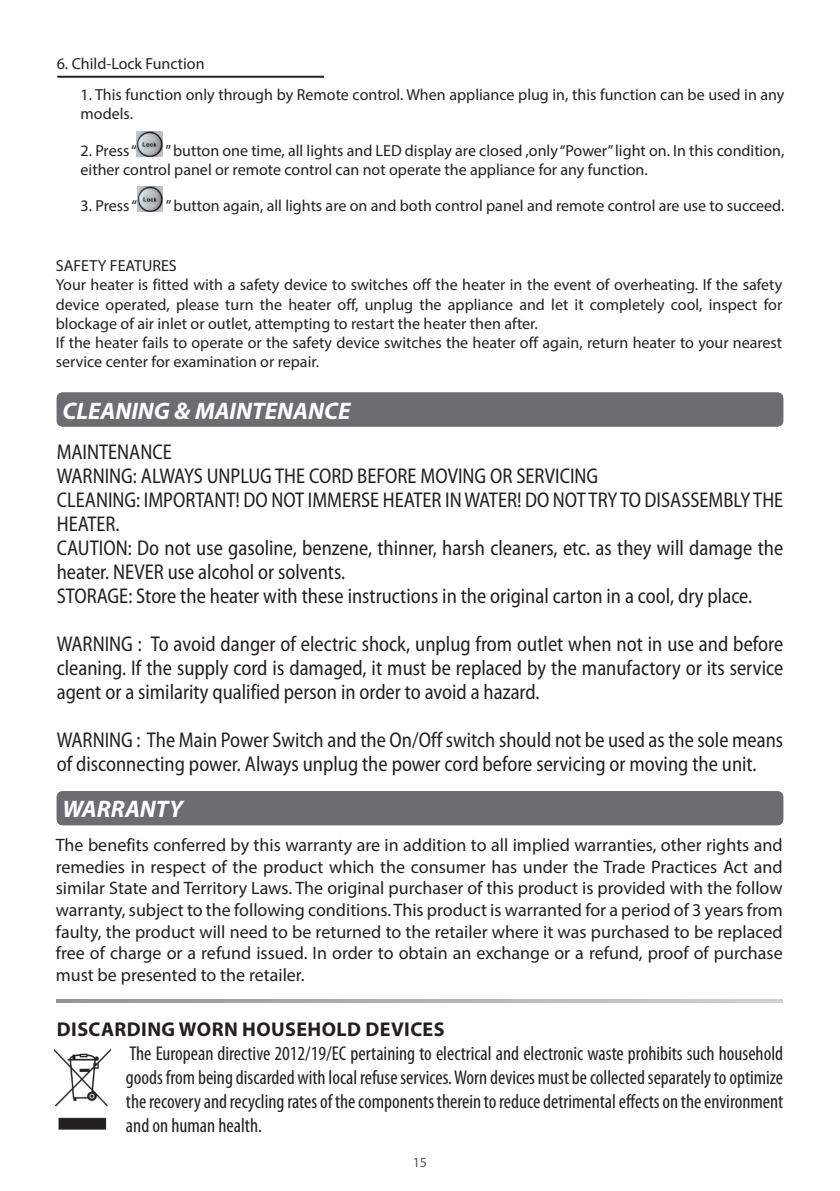
<style>
.page{position:relative;width:840px;height:1191px;background:#fff}
.page>*{position:absolute;margin:0;border:0;box-sizing:border-box;transform-origin:0 0}
.t1{font:italic 700 24px "Myriad Pro";color:#fff}
.t2{font:semi-condensed 21.4px/24px "Myriad Pro";color:#231f20;scale:.93 1}
.t3{font:condensed 20px/24px "Myriad Pro";color:#231f20;text-align:justify}
.t4{font:700 20px "Myriad Pro";letter-spacing:.02em;color:#231f20}
.t5{font:18px/21.6px "Myriad Pro";color:#231f20;text-align:justify}
.t6{font:16px/19.2px "Myriad Pro";color:#231f20}
.t7{font:14px "Myriad Pro";color:#57585a}
</style>
<div class="page">
<svg style="left:56px;top:999px;width:726px;height:3px;background:#b1b2b5"></svg>
<div style="left:57px;top:392px;width:725px;height:34px;background:#6c6d70;border-radius:6px"></div>
<div style="left:57px;top:791px;width:725px;height:34px;background:#6c6d70;border-radius:6px"></div>
<img style="left:53px;top:1048px;width:59px;height:82px">
<hr style="left:57px;top:76px;width:267px;height:2px;background:#231f20">
<img style="left:137px;top:186px;width:25px;height:25px">
<img style="left:137px;top:131px;width:25px;height:25px">
<p class="t6" style="left:57px;top:53px;width:149px">6. Child-Lock Function</p>
<p class="t6" style="left:81px;top:84px;width:705px">1. This function only through by Remote control. When appliance plug in, this function can be used in any models.</p>
<p class="t6" style="left:81px;top:141px;width:704px;text-indent:85px">” button one time, all lights and LED display are closed ,only “Power” light on. In this condition, either control panel or remote control can not operate the appliance for any function.</p>
<p class="t6" style="left:81px;top:141px;width:58px">2. Press “</p>
<p class="t6" style="left:81px;top:196px;width:58px">3. Press “</p>
<p class="t6" style="left:166px;top:196px;width:619px">” button again, all lights are on and both control panel and remote control are use to succeed.</p>
<p class="t6" style="left:56px;top:256px;width:727px">SAFETY FEATURES<br>Your heater is fitted with a safety device to switches off the heater in the event of overheating. If the safety device operated, please turn the heater off, unplug the appliance and let it completely cool, inspect for blockage of air inlet or outlet, attempting to restart the heater then after.<br>If the heater fails to operate or the safety device switches the heater off again, return heater to your nearest service center for examination or repair.</p>
<h1 class="t1" style="left:62px;top:395px;width:289px">CLEANING &amp; MAINTENANCE</h1>
<p class="t2" style="left:57px;top:440px;width:782px">MAINTENANCE<br>WARNING: ALWAYS UNPLUG THE CORD BEFORE MOVING OR SERVICING<br>CLEANING: IMPORTANT! DO NOT IMMERSE HEATER IN WATER! DO NOT TRY TO DISASSEMBLY THE HEATER.<br>CAUTION: Do not use gasoline, benzene, thinner, harsh cleaners, etc. as they will damage the heater. NEVER use alcohol or solvents.<br>STORAGE: Store the heater with these instructions in the original carton in a cool, dry place.</p>
<p class="t2" style="left:57px;top:632px;width:782px;text-align:justify">WARNING : To avoid danger of electric shock, unplug from outlet when not in use and before cleaning. If the supply cord is damaged, it must be replaced by the manufactory or its service agent or a similarity qualified person in order to avoid a hazard.</p>
<h2 class="t2" style="left:57px;top:728px;width:782px">WARNING : The Main Power Switch and the On/Off switch should not be used as the sole means of disconnecting power. Always unplug the power cord before servicing or moving the unit.</h2>
<h1 class="t1" style="left:62px;top:793px;width:122px">WARRANTY</h1>
<p class="t5" style="left:56px;top:834px;width:728px">The benefits conferred by this warranty are in addition to all implied warranties, other rights and remedies in respect of the product which the consumer has under the Trade Practices Act and similar State and Territory Laws. The original purchaser of this product is provided with the follow warranty, subject to the following conditions. This product is warranted for a period of 3 years from faulty, the product will need to be returned to the retailer where it was purchased to be replaced free of charge or a refund issued. In order to obtain an exchange or a refund, proof of purchase must be presented to the retailer.</p>
<p class="t4" style="left:57px;top:1016px;width:389px">DISCARDING WORN HOUSEHOLD DEVICES</p>
<p class="t3" style="left:126px;top:1041px;width:658px">The European directive 2012/19/EC pertaining to electrical and electronic waste prohibits such household goods from being discarded with local refuse services. Worn devices must be collected separately to optimize the recovery and recycling rates of the components therein to reduce detrimental effects on the environment and on human health.</p>
<p class="t7" style="left:412px;top:1154px;width:16px">15</p>
</div>
